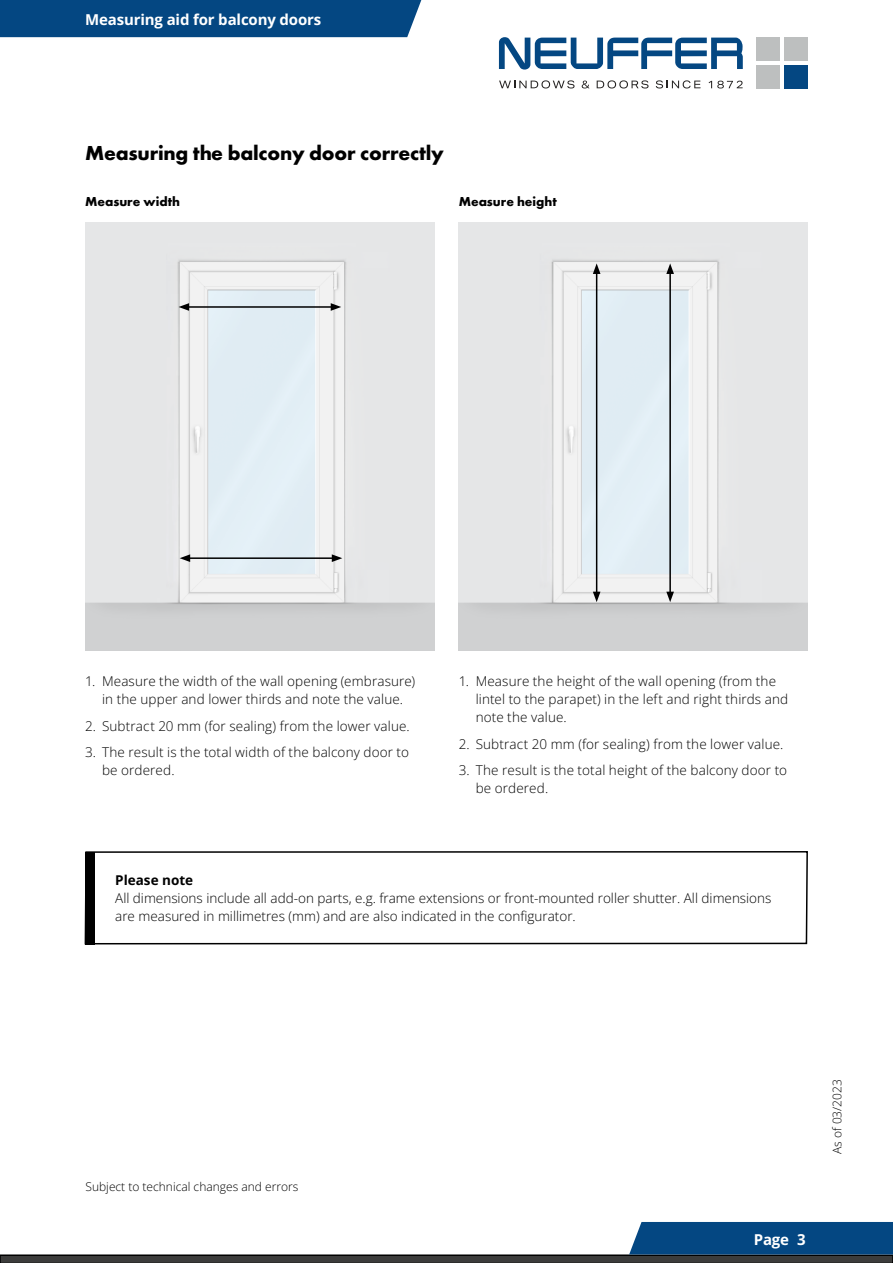
<style>
.page{position:relative;width:893px;height:1263px;background:#fff}
.page>*{position:absolute;margin:0;border:0;box-sizing:border-box;transform-origin:0 0}
.t1{font:700 21px "Futura PT";letter-spacing:-.01em;color:#000}
.t2{font:700 15px "Open Sans";letter-spacing:-.01em;color:#fff}
.t3{font:13.5px/18px "Open Sans";letter-spacing:.01em;color:#000}
.t4{font:700 13.5px "Futura PT";color:#000}
.t5{font:700 13.5px "Open Sans";color:#000}
.t6{font:12px "Open Sans";color:#000}
</style>
<div class="page">
<svg style="left:0;top:1222px;width:893px;height:41px"></svg>
<div style="left:0;top:0;width:421px;height:37px;background:#044782"></div>
<svg style="left:499px;top:37px;width:244px;height:33px"></svg>
<div style="left:756px;top:38px;width:24px;height:23px;background:#bdbfbf"></div>
<div style="left:784px;top:38px;width:24px;height:23px;background:#bdbfbf"></div>
<div style="left:756px;top:65px;width:24px;height:24px;background:#bdbfbf"></div>
<div style="left:784px;top:65px;width:24px;height:24px;background:#044782"></div>
<svg style="left:499px;top:80px;width:75px;height:8px"></svg>
<svg style="left:582px;top:81px;width:7px;height:7px"></svg>
<svg style="left:597px;top:80px;width:51px;height:8px"></svg>
<svg style="left:656px;top:80px;width:45px;height:8px"></svg>
<svg style="left:709px;top:81px;width:34px;height:7px"></svg>
<img style="left:459px;top:222px;width:348px;height:429px">
<hr style="left:596px;top:272px;width:1px;height:322px;background:#000">
<svg style="left:593px;top:263px;width:7px;height:11px"></svg>
<svg style="left:593px;top:592px;width:7px;height:10px"></svg>
<hr style="left:669px;top:272px;width:2px;height:322px;background:#000">
<svg style="left:666px;top:263px;width:8px;height:11px"></svg>
<svg style="left:666px;top:592px;width:8px;height:10px"></svg>
<img style="left:85px;top:222px;width:349px;height:429px">
<hr style="left:187px;top:306px;width:146px;height:2px;background:#000">
<svg style="left:331px;top:303px;width:10px;height:8px"></svg>
<svg style="left:179px;top:303px;width:10px;height:8px"></svg>
<hr style="left:188px;top:557px;width:146px;height:2px;background:#000">
<svg style="left:332px;top:554px;width:10px;height:8px"></svg>
<svg style="left:180px;top:554px;width:10px;height:8px"></svg>
<svg style="left:84px;top:851px;width:724px;height:94px"></svg>
<div style="left:85px;top:852px;width:9px;height:92px;background:#000"></div>
<p class="t2" style="left:85px;top:10px;width:238px">Measuring aid for balcony doors</p>
<h1 class="t1" style="left:85px;top:139px;width:360px">Measuring the balcony door correctly</h1>
<p class="t4" style="left:85px;top:192px;width:96px">Measure width</p>
<p class="t4" style="left:459px;top:192px;width:100px">Measure height</p>
<p class="t3" style="left:85px;top:672px;width:332px;text-align:center">1. Measure the width of the wall opening (embrasure) in the upper and lower thirds and note the value.</p>
<p class="t3" style="left:85px;top:716px;width:326px">2. Subtract 20 mm (for sealing) from the lower value.</p>
<p class="t3" style="left:102px;top:743px;width:308px;text-indent:-17px">3. The result is the total width of the balcony door to be ordered.</p>
<p class="t3" style="left:476px;top:672px;width:314px;text-indent:-17px">1. Measure the height of the wall opening (from the lintel to the parapet) in the left and right thirds and note the value.</p>
<p class="t3" style="left:459px;top:734px;width:326px">2. Subtract 20 mm (for sealing) from the lower value.</p>
<p class="t3" style="left:476px;top:761px;width:313px;text-indent:-17px">3. The result is the total height of the balcony door to be ordered.</p>
<p class="t5" style="left:115px;top:871px;width:79px">Please note</p>
<p class="t3" style="left:115px;top:889px;width:658px">All dimensions include all add-on parts, e.g. frame extensions or front-mounted roller shutter. All dimensions are measured in millimetres (mm) and are also indicated in the configurator.</p>
<p class="t6" style="left:86px;top:1178px;width:214px">Subject to technical changes and errors</p>
<p class="t6" style="left:829px;top:1154px;width:76px;rotate:-90deg">As of 03/2023</p>
<p class="t2" style="left:754px;top:1229px;width:54px">Page 3</p>
</div>
